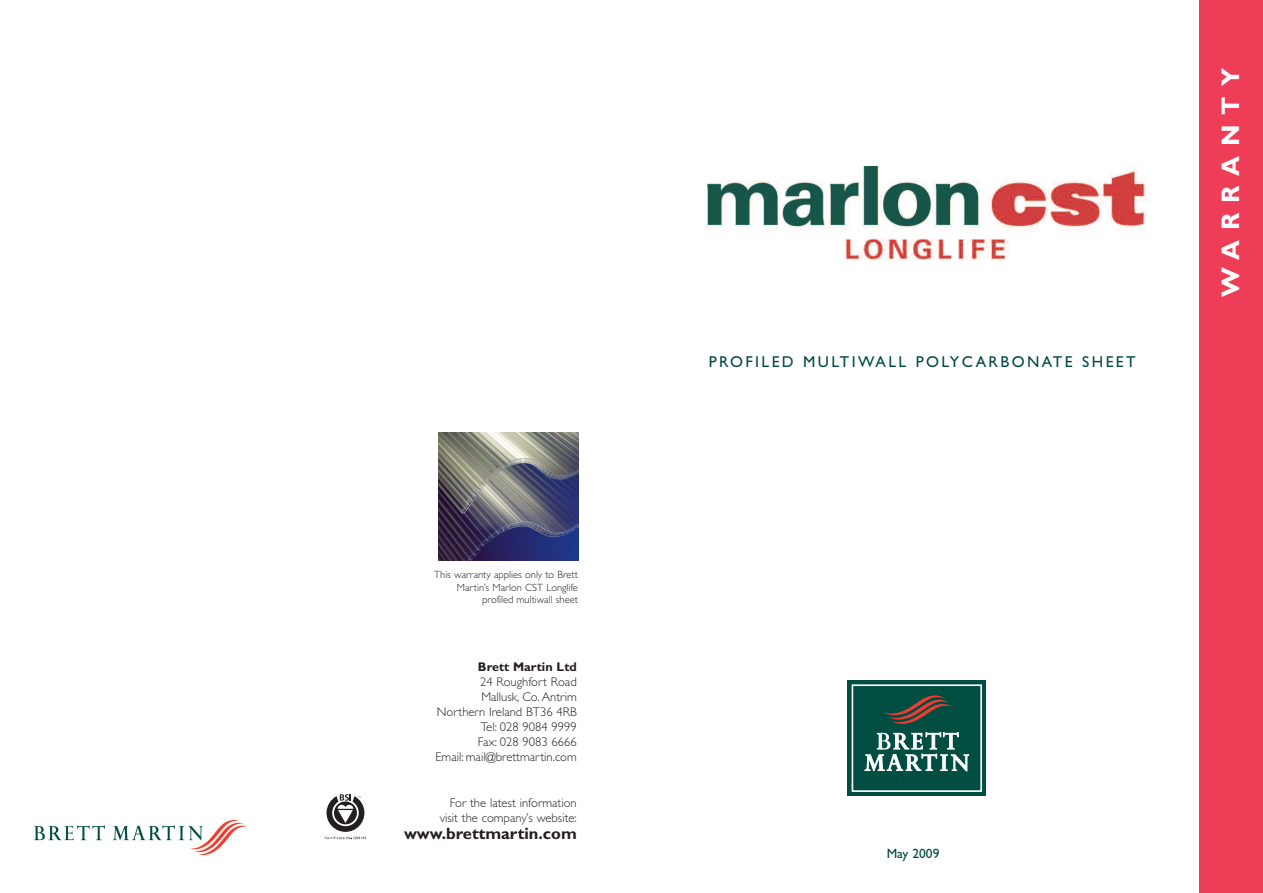
<style>
.page{position:relative;width:1263px;height:893px;background:#fff}
.page>*{position:absolute;margin:0;border:0;box-sizing:border-box;transform-origin:0 0}
.t1{font:700 25.5px "Gill Sans";letter-spacing:.385em;color:#fff}
.t2{font:700 16.5px "Gill Sans";color:#231f20}
.t3{font:15.75px "Gill Sans TT";letter-spacing:.15em;color:#004846}
.t4{font:13.5px "Gill Sans TT";color:#004846}
.t5{font:300 12.6px/15.1px "Gill Sans";color:#231f20;text-align:right}
.t6{font:700 12.6px "Gill Sans";color:#231f20}
.t7{font:300 10.5px/12.6px "Gill Sans";color:#231f20;text-align:right}
</style>
<div class="page">
<div style="left:1199px;top:0;width:64px;height:893px;background:#ee3d56"></div>
<img style="left:707px;top:167px;width:439px;height:94px">
<div style="left:848px;top:680px;width:138px;height:116px;background:#004d41"></div>
<div style="left:852px;top:684px;width:130px;height:108px;border:2px solid #fff"></div>
<svg style="left:884px;top:695px;width:68px;height:29px"></svg>
<svg style="left:865px;top:732px;width:104px;height:39px"></svg>
<svg style="left:325px;top:794px;width:41px;height:46px"></svg>
<img style="left:439px;top:433px;width:139px;height:127px">
<img style="left:34px;top:821px;width:213px;height:33px">
<p class="t7" style="left:434px;top:568px;width:145px">This warranty applies only to Brett<br>Martin’s Marlon CST Longlife profiled multiwall sheet</p>
<p class="t6" style="left:478px;top:661px;width:100px">Brett Martin Ltd</p>
<p class="t5" style="left:435px;top:674px;width:143px">24 Roughfort Road<br>Mallusk, Co. Antrim<br>Northern Ireland BT36 4RB<br>Tel: 028 9084 9999<br>Fax: 028 9083 6666<br>Email: mail@brettmartin.com</p>
<p class="t5" style="left:440px;top:795px;width:139px">For the latest information visit the company’s website:</p>
<h2 class="t2" style="left:404px;top:828px;width:174px">www.brettmartin.com</h2>
<p class="t3" style="left:709px;top:353px;width:428px">PROFILED MULTIWALL POLYCARBONATE SHEET</p>
<h1 class="t1" style="left:1221px;top:297px;width:230px;rotate:-90deg">WARRANTY</h1>
<p class="t4" style="left:887px;top:845px;width:54px">May 2009</p>
</div>
